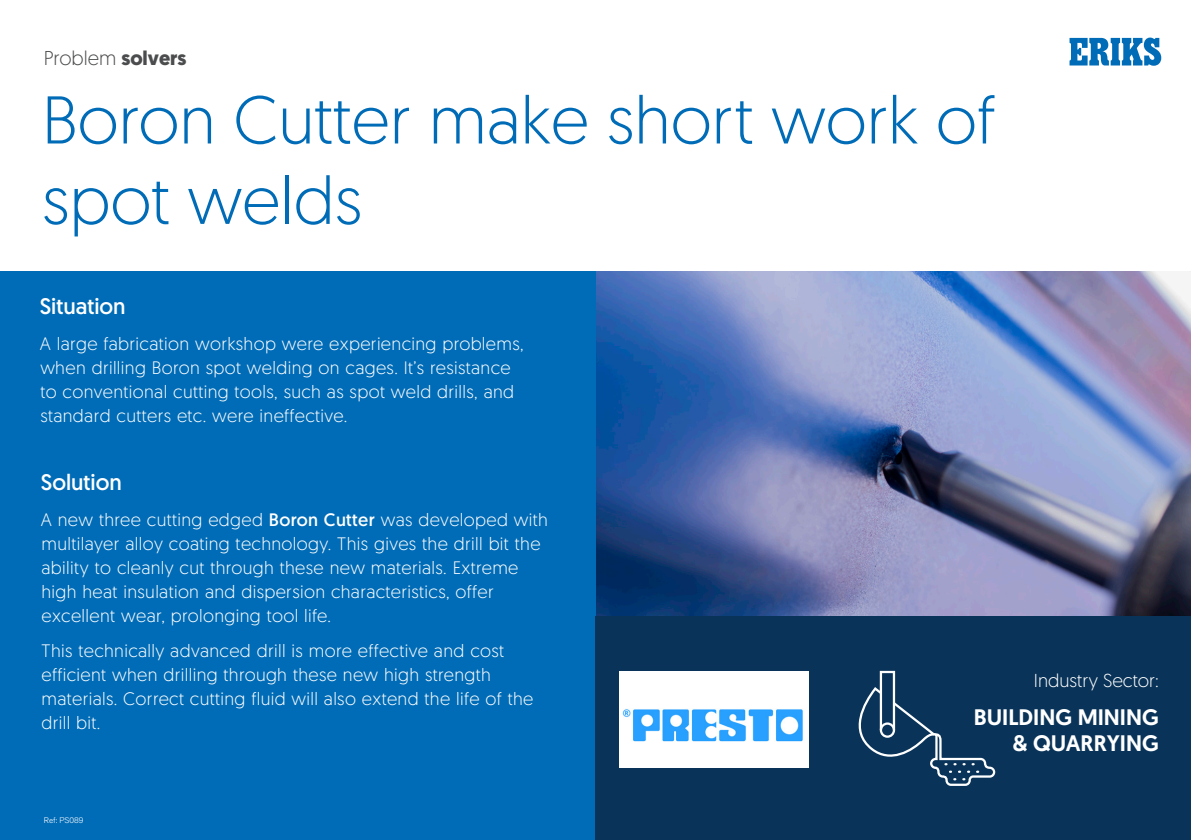
<style>
.page{position:relative;width:1191px;height:840px;background:#fff}
.page>*{position:absolute;margin:0;border:0;box-sizing:border-box;transform-origin:0 0}
.t1{font:300 67.2px/80.4px "Geomanist Word";color:#006cb7}
.t2{font:500 22.4px "Geomanist Word";color:#fff}
.Table_Body{font:22.4px "Geomanist Word";color:#fff}
.t3{font:300 20px "Geomanist Word";color:#4b4c4d}
.t4{font:300 18.6px "Geomanist Word";color:#fff}
.Table_Body-2{font:300 18px/24px "Geomanist Word";letter-spacing:.02em;color:#fff}
.t5{font:300 8px "Akzidenz Grotesk BE";color:#fff}
.s1{font-family:"Geomanist";font-weight:700}
.s2{font-weight:400}
</style>
<div class="page">
<svg style="left:1069px;top:38px;width:92px;height:28px"></svg>
<div style="left:0;top:271px;width:596px;height:568px;background:#006cb7"></div>
<img style="left:596px;top:271px;width:594px;height:345px">
<div style="left:595px;top:616px;width:596px;height:223px;background:#093358"></div>
<svg style="left:858px;top:685px;width:137px;height:100px"></svg>
<div style="left:879px;top:722px;width:16px;height:15px;border:2px solid #fff;border-radius:50%"></div>
<div style="left:879px;top:670px;width:16px;height:59px;border:2px solid #fff"></div>
<div style="left:619px;top:670px;width:189px;height:97px;background:#fff"></div>
<img style="left:622px;top:709px;width:181px;height:32px">
<p class="t3" style="left:44px;top:45px;width:144px">Problem <span class="s1">solvers</span></p>
<p class="t1" style="left:42px;top:77px;width:955px">Boron Cutter make short work of spot welds</p>
<p class="Table_Body" style="left:40px;top:292px;width:88px">Situation</p>
<p class="Table_Body-2" style="left:40px;top:330px;width:485px">A large fabrication workshop were experiencing problems, when drilling Boron spot welding on cages. It’s resistance to conventional cutting tools, such as spot weld drills, and standard cutters etc. were ineffective.</p>
<p class="Table_Body" style="left:41px;top:467px;width:83px">Solution</p>
<p class="Table_Body-2" style="left:41px;top:506px;width:508px">A new three cutting edged <span class="s2">Boron Cutter</span> was developed with multilayer alloy coating technology. This gives the drill bit the ability to cleanly cut through these new materials. Extreme high heat insulation and dispersion characteristics, offer excellent wear, prolonging tool life.</p>
<p class="Table_Body-2" style="left:41px;top:637px;width:493px">This technically advanced drill is more effective and cost efficient when drilling through these new high strength materials. Correct cutting fluid will also extend the life of the drill bit.</p>
<p class="t5" style="left:44px;top:815px;width:41px">Ref: PS089</p>
<p class="t4" style="left:1034px;top:668px;width:126px">Industry Sector:</p>
<p class="t2" style="left:973px;top:701px;width:186px">BUILDING MINING</p>
<p class="t2" style="left:1012px;top:728px;width:147px">&amp; QUARRYING</p>
</div>
